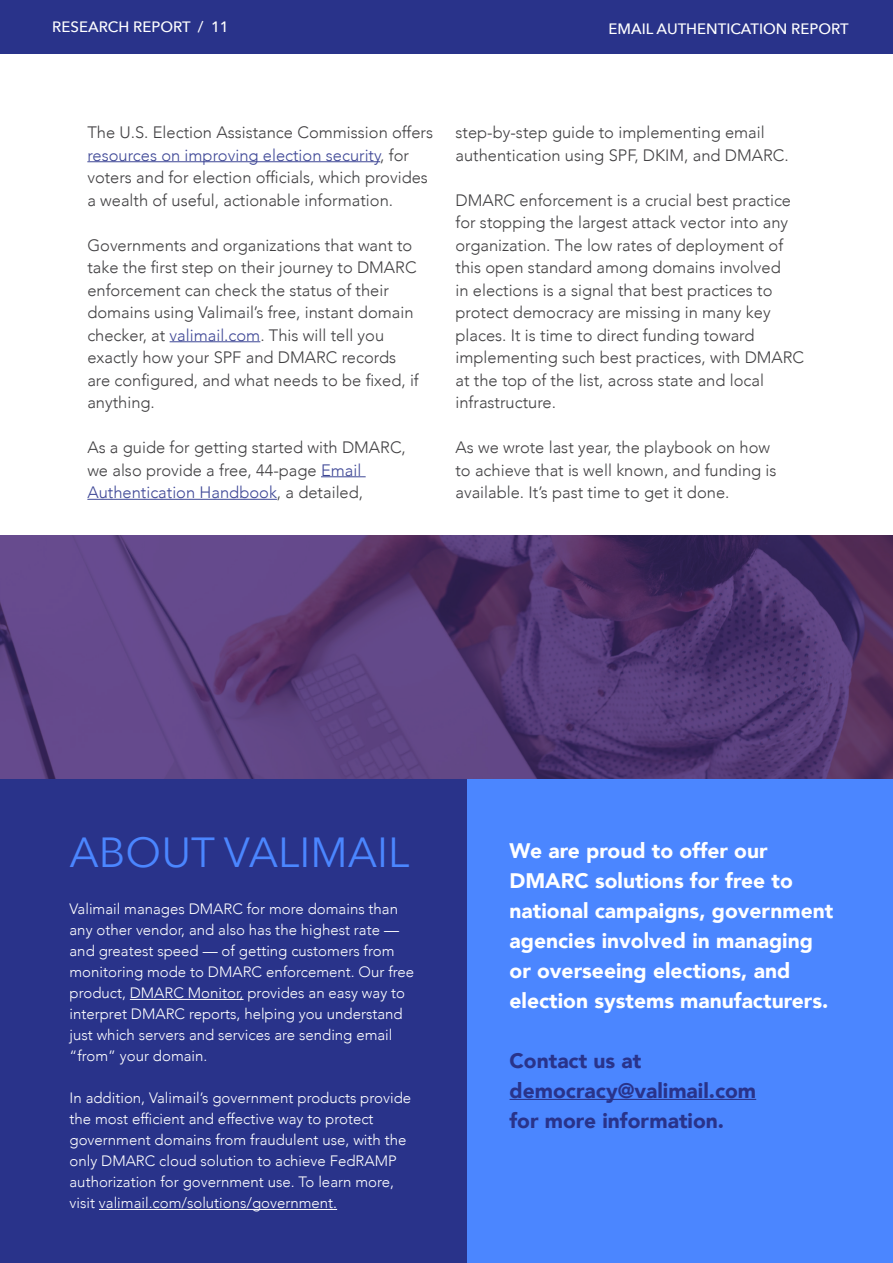
<style>
.page{position:relative;width:893px;height:1263px;background:#fff}
.page>*{position:absolute;margin:0;border:0;box-sizing:border-box;transform-origin:0 0}
.t1{font:42px "Avenir Next";color:#4b86ff}
.t2{font:900 21px/30px "Avenir";color:#fff}
.t3{font:900 21px/30px "Avenir";color:#29338a}
.t4{font:300 16.5px/22.5px "Avenir";color:#414042}
.t5{font:300 15px/21px "Avenir";color:#fff}
.t6{font:500 15px "Avenir Next";color:#fff}
.s1{color:#3e4796}
</style>
<div class="page">
<svg style="left:0;top:535px;width:893px;height:245px"></svg>
<div style="left:0;top:780px;width:893px;height:483px;background:#29338a"></div>
<hr style="left:87px;top:161px;width:293px;height:1px;background:#3e4796">
<hr style="left:170px;top:341px;width:90px;height:1px;background:#3e4796">
<hr style="left:321px;top:476px;width:45px;height:1px;background:#3e4796">
<hr style="left:87px;top:499px;width:190px;height:1px;background:#3e4796">
<div style="left:467px;top:780px;width:426px;height:483px;background:#4b86ff"></div>
<hr style="left:510px;top:1099px;width:246px;height:1px;background:#29338a">
<hr style="left:130px;top:999px;width:114px;height:1px;background:#fff">
<hr style="left:99px;top:1209px;width:238px;height:1px;background:#fff">
<div style="left:0;top:0;width:893px;height:54px;background:#29338a"></div>
<p class="t6" style="left:52px;top:14px;width:178px">RESEARCH REPORT / 11</p>
<p class="t6" style="left:608px;top:16px;width:242px">EMAIL AUTHENTICATION REPORT</p>
<p class="t4" style="left:87px;top:121px;width:347px">The U.S. Election Assistance Commission offers <span class="s1">resources on improving election security</span>, for voters and for election officials, which provides a wealth of useful, actionable information.</p>
<p class="t4" style="left:87px;top:234px;width:333px">Governments and organizations that want to take the first step on their journey to DMARC enforcement can check the status of their domains using Valimail’s free, instant domain checker, at <span class="s1">valimail.com</span>. This will tell you exactly how your SPF and DMARC records are configured, and what needs to be fixed, if anything.</p>
<p class="t4" style="left:87px;top:436px;width:320px">As a guide for getting started with DMARC, we also provide a free, 44-page <span class="s1">Email<br>Authentication Handbook</span>, a detailed,</p>
<p class="t4" style="left:455px;top:121px;width:335px">step-by-step guide to implementing email authentication using SPF, DKIM, and DMARC.</p>
<p class="t4" style="left:455px;top:189px;width:350px">DMARC enforcement is a crucial best practice for stopping the largest attack vector into any organization. The low rates of deployment of this open standard among domains involved<br>in elections is a signal that best practices to protect democracy are missing in many key places. It is time to direct funding toward implementing such best practices, with DMARC at the top of the list, across state and local infrastructure.</p>
<p class="t4" style="left:455px;top:436px;width:323px">As we wrote last year, the playbook on how to achieve that is well known, and funding is available. It’s past time to get it done.</p>
<h1 class="t1" style="left:70px;top:817px;width:341px">ABOUT VALIMAIL</h1>
<p class="t5" style="left:70px;top:899px;width:346px">Valimail manages DMARC for more domains than any other vendor, and also has the highest rate — and greatest speed — of getting customers from monitoring mode to DMARC enforcement. Our free product, DMARC Monitor, provides an easy way to interpret DMARC reports, helping you understand just which servers and services are sending email “from” your domain.</p>
<p class="t5" style="left:70px;top:1088px;width:343px">In addition, Valimail’s government products provide the most efficient and effective way to protect government domains from fraudulent use, with the only DMARC cloud solution to achieve FedRAMP authorization for government use. To learn more, visit valimail.com/solutions/government.</p>
<p class="t2" style="left:510px;top:835px;width:325px">We are proud to offer our<br>DMARC solutions for free to national campaigns, government agencies involved in managing or overseeing elections, and election systems manufacturers.</p>
<p class="t3" style="left:510px;top:1045px;width:248px">Contact us at democracy@valimail.com for more information.</p>
</div>
